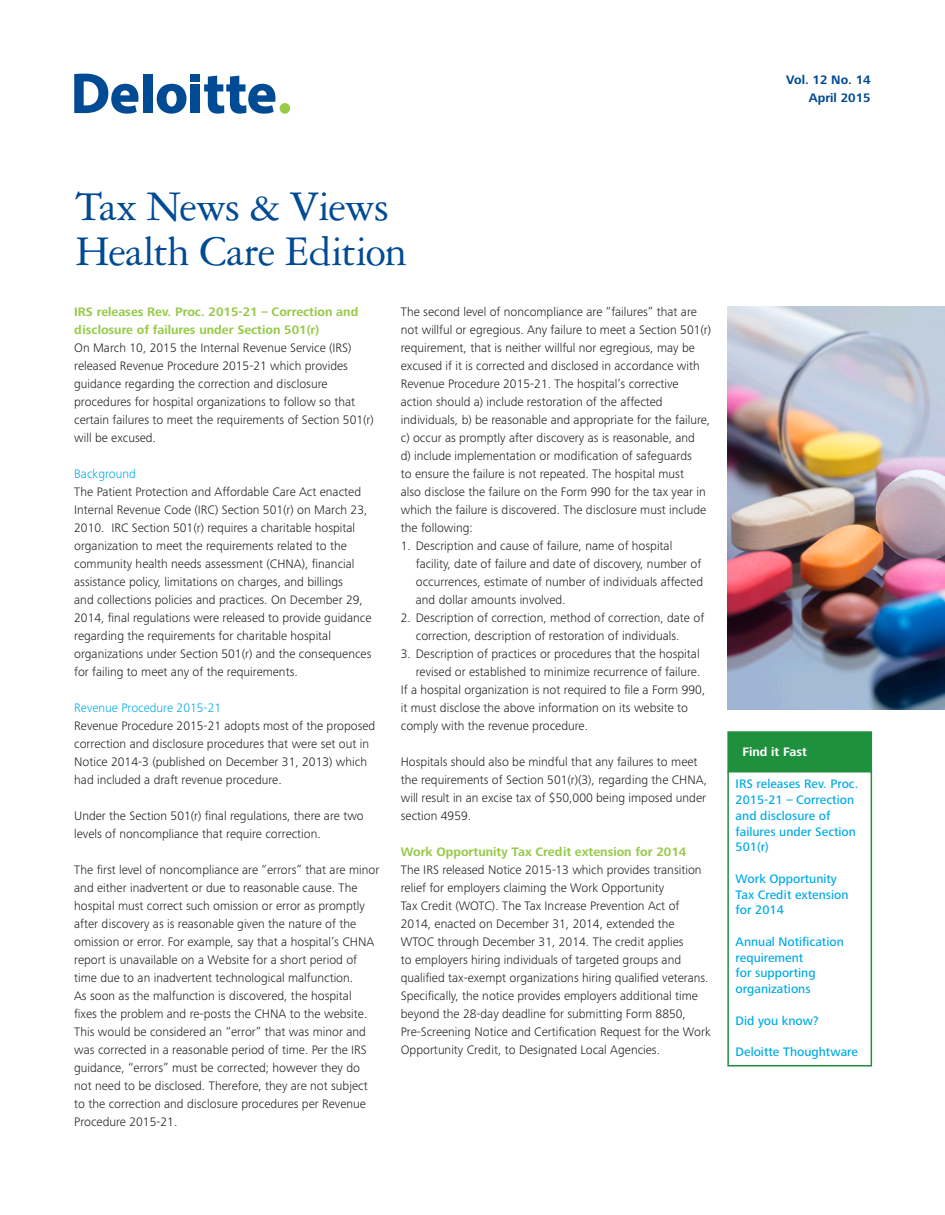
<style>
.page{position:relative;width:945px;height:1215px;background:#fff}
.page>*{position:absolute;margin:0;border:0;box-sizing:border-box;transform-origin:0 0}
.Head_styles_Cover_he{font:45px/45px "Garamond 3 LT Std";letter-spacing:-.025em;color:#014a94}
.Body_styles_Body_cop{font:300 12.75px/18px "Frutiger Next Pro";color:#231f20}
.Subhead_styles_B_Sub{font:300 12.75px/18px "Frutiger Next Pro";color:#231f20}
.Subhead_styles_B_Sub-2{font:500 12.75px/15.8px "Frutiger Next Pro";color:#00abe7}
.Subhead_styles_B_Sub-3{font:700 12.75px/18px "Frutiger Next Pro";color:#97ca49}
.Body_styles_Body_cop-2{font:300 12.75px "Frutiger Next Pro";color:#00abe7}
.Subhead_styles_B_Sub-4{font:700 12.75px/18px "Frutiger Next Pro";color:#014a94;text-align:right}
.Subhead_styles_B_Sub-5{font:700 12.75px "Frutiger Next Pro";color:#fff}
.s1{font-weight:700;color:#97ca49}
</style>
<div class="page">
<div style="left:143px;top:74px;width:9px;height:39px;background:#014a94"></div>
<svg style="left:157px;top:84px;width:30px;height:30px"></svg>
<div style="left:191px;top:84px;width:9px;height:29px;background:#014a94"></div>
<div style="left:191px;top:74px;width:9px;height:8px;background:#014a94"></div>
<svg style="left:204px;top:76px;width:71px;height:38px"></svg>
<div style="left:280px;top:103px;width:10px;height:11px;background:#97ca49;border-radius:50%"></div>
<svg style="left:74px;top:74px;width:65px;height:40px"></svg>
<div style="left:727px;top:771px;width:145px;height:295px;border:2px solid #1f913e"></div>
<div style="left:728px;top:732px;width:143px;height:39px;background:#1f913e"></div>
<div style="left:727px;top:731px;width:145px;height:41px;border:2px solid #1f913e"></div>
<img style="left:727px;top:307px;width:218px;height:402px">
<p class="Subhead_styles_B_Sub-4" style="left:786px;top:71px;width:86px">Vol. 12 No. 14<br>April 2015</p>
<p class="Head_styles_Cover_he" style="left:75px;top:184px;width:333px">Tax News &amp; Views<br>Health Care Edition</p>
<p class="Subhead_styles_B_Sub-3" style="left:74px;top:303px;width:286px">IRS releases Rev. Proc. 2015-21 – Correction and disclosure of failures under Section 501(r)</p>
<p class="Body_styles_Body_cop" style="left:74px;top:339px;width:301px">On March 10, 2015 the Internal Revenue Service (IRS) released Revenue Procedure 2015-21 which provides guidance regarding the correction and disclosure procedures for hospital organizations to follow so that certain failures to meet the requirements of Section 501(r) will be excused.</p>
<p class="Body_styles_Body_cop-2" style="left:74px;top:467px;width:63px">Background</p>
<p class="Body_styles_Body_cop" style="left:74px;top:483px;width:299px">The Patient Protection and Affordable Care Act enacted Internal Revenue Code (IRC) Section 501(r) on March 23, 2010. IRC Section 501(r) requires a charitable hospital organization to meet the requirements related to the community health needs assessment (CHNA), financial assistance policy, limitations on charges, and billings<br>and collections policies and practices. On December 29, 2014, final regulations were released to provide guidance regarding the requirements for charitable hospital organizations under Section 501(r) and the consequences for failing to meet any of the requirements.</p>
<p class="Body_styles_Body_cop-2" style="left:74px;top:701px;width:148px">Revenue Procedure 2015-21</p>
<p class="Body_styles_Body_cop" style="left:74px;top:717px;width:303px">Revenue Procedure 2015-21 adopts most of the proposed correction and disclosure procedures that were set out in Notice 2014-3 (published on December 31, 2013) which had included a draft revenue procedure.</p>
<p class="Body_styles_Body_cop" style="left:74px;top:807px;width:291px">Under the Section 501(r) final regulations, there are two levels of noncompliance that require correction.</p>
<p class="Body_styles_Body_cop" style="left:74px;top:861px;width:307px">The first level of noncompliance are “errors” that are minor and either inadvertent or due to reasonable cause. The hospital must correct such omission or error as promptly after discovery as is reasonable given the nature of the omission or error. For example, say that a hospital’s CHNA report is unavailable on a Website for a short period of time due to an inadvertent technological malfunction.<br>As soon as the malfunction is discovered, the hospital<br>fixes the problem and re-posts the CHNA to the website.<br>This would be considered an “error” that was minor and was corrected in a reasonable period of time. Per the IRS guidance, “errors” must be corrected; however they do not need to be disclosed. Therefore, they are not subject to the correction and disclosure procedures per Revenue Procedure 2015-21.</p>
<p class="Body_styles_Body_cop" style="left:401px;top:303px;width:312px">The second level of noncompliance are “failures” that are not willful or egregious. Any failure to meet a Section 501(r) requirement, that is neither willful nor egregious, may be excused if it is corrected and disclosed in accordance with Revenue Procedure 2015-21. The hospital’s corrective action should a) include restoration of the affected individuals, b) be reasonable and appropriate for the failure, c) occur as promptly after discovery as is reasonable, and<br>d) include implementation or modification of safeguards<br>to ensure the failure is not repeated. The hospital must<br>also disclose the failure on the Form 990 for the tax year in which the failure is discovered. The disclosure must include the following:</p>
<p class="Body_styles_Body_cop" style="left:416px;top:537px;width:289px;text-indent:-15px">1. Description and cause of failure, name of hospital facility, date of failure and date of discovery, number of occurrences, estimate of number of individuals affected and dollar amounts involved.</p>
<p class="Body_styles_Body_cop" style="left:416px;top:609px;width:290px;text-indent:-15px">2. Description of correction, method of correction, date of correction, description of restoration of individuals.</p>
<p class="Body_styles_Body_cop" style="left:401px;top:645px;width:301px;text-align:right">3. Description of practices or procedures that the hospital revised or established to minimize recurrence of failure.</p>
<p class="Body_styles_Body_cop" style="left:401px;top:681px;width:306px">If a hospital organization is not required to file a Form 990, it must disclose the above information on its website to comply with the revenue procedure.</p>
<p class="Body_styles_Body_cop" style="left:401px;top:753px;width:308px">Hospitals should also be mindful that any failures to meet the requirements of Section 501(r)(3), regarding the CHNA, will result in an excise tax of $50,000 being imposed under section 4959.</p>
<p class="Subhead_styles_B_Sub" style="left:401px;top:843px;width:311px"><span class="s1">Work Opportunity Tax Credit extension for 2014<br></span>The IRS released Notice 2015-13 which provides transition relief for employers claiming the Work Opportunity<br>Tax Credit (WOTC). The Tax Increase Prevention Act of 2014, enacted on December 31, 2014, extended the WTOC through December 31, 2014. The credit applies<br>to employers hiring individuals of targeted groups and qualified tax-exempt organizations hiring qualified veterans.<br>Specifically, the notice provides employers additional time beyond the 28-day deadline for submitting Form 8850, Pre-Screening Notice and Certification Request for the Work Opportunity Credit, to Designated Local Agencies.</p>
<p class="Subhead_styles_B_Sub-5" style="left:742px;top:745px;width:66px">Find it Fast</p>
<p class="Subhead_styles_B_Sub-2" style="left:736px;top:776px;width:124px">IRS releases Rev. Proc.<br>2015-21 – Correction and disclosure of failures under Section<br>501(r)</p>
<p class="Subhead_styles_B_Sub-2" style="left:736px;top:871px;width:114px">Work Opportunity<br>Tax Credit extension for 2014</p>
<p class="Subhead_styles_B_Sub-2" style="left:736px;top:934px;width:110px">Annual Notification requirement<br>for supporting organizations</p>
<p class="Subhead_styles_B_Sub-2" style="left:736px;top:1013px;width:84px">Did you know?</p>
<p class="Subhead_styles_B_Sub-2" style="left:736px;top:1044px;width:124px">Deloitte Thoughtware</p>
</div>
